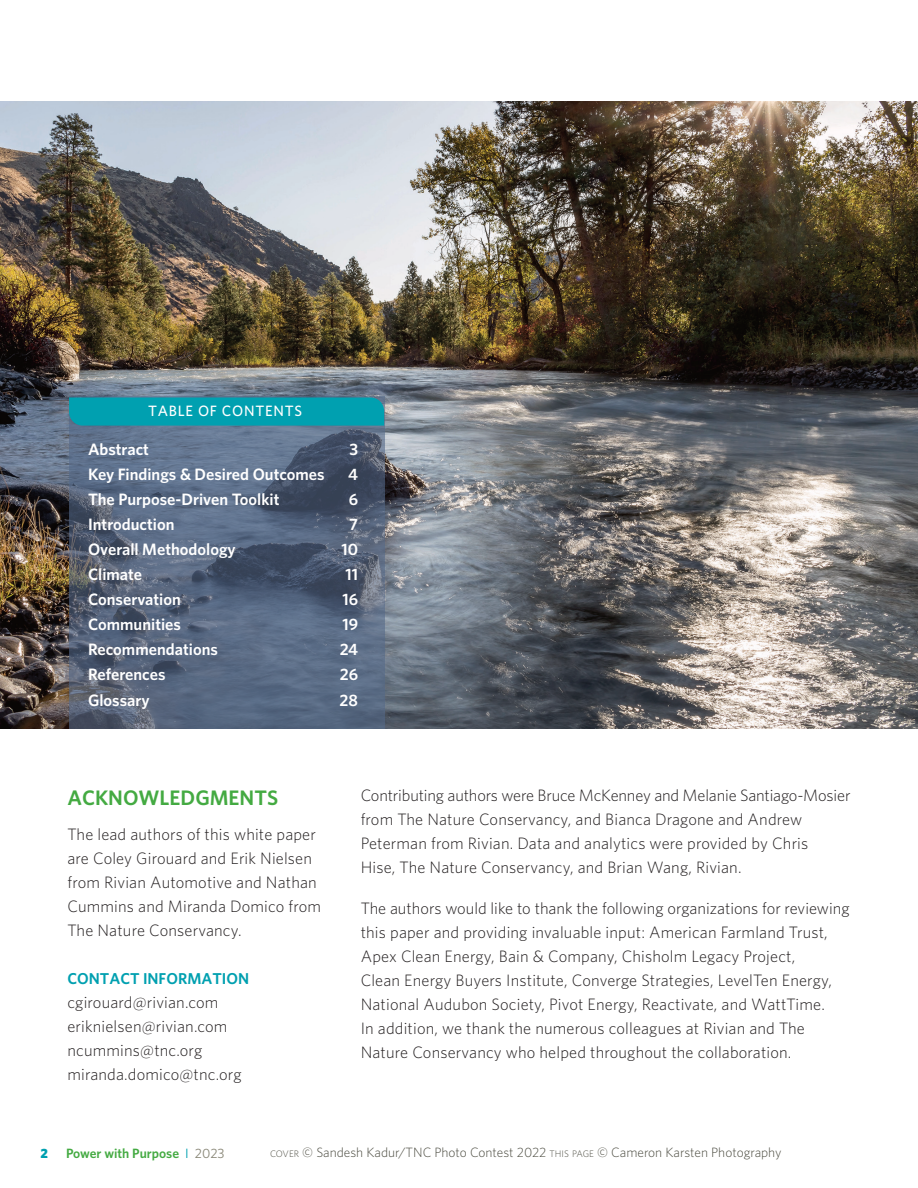
<style>
.page{position:relative;width:918px;height:1188px;background:#fff}
.page>*{position:absolute;margin:0;border:0;box-sizing:border-box;transform-origin:0 0}
.t1{font:600 21px "Whitney";color:#44aa42}
.t2{font:300 16.5px/24px "Whitney";letter-spacing:.01em;color:#231f20}
.t3{font:600 16.5px "Whitney";color:#fff}
.t4{font:600 15.75px "Whitney";color:#00a0b0}
.t5{font:500 15px "Whitney";letter-spacing:.05em;color:#fff}
.t6{font:300 13.5px "Whitney";color:#4b4b40}
.t7{font:600 13.5px "Whitney";color:#44aa42}
.t8{font:900 13.5px "Whitney";color:#00a0b0}
.s1{font-weight:400;color:#00a0b0}
.s2{font-weight:400;color:#878575}
.s3{font-size:9.45px}
</style>
<div class="page">
<img style="left:0;top:101px;width:918px;height:628px">
<svg style="left:69px;top:397px;width:316px;height:332px;background:#56657d"></svg>
<div style="left:69px;top:398px;width:315px;height:28px;background:#00a0b0"></div>
<p class="t5" style="left:148px;top:401px;width:156px">TABLE OF CONTENTS</p>
<p class="t3" style="left:88px;top:438px;width:62px">Abstract</p>
<p class="t3" style="left:349px;top:438px;width:10px">3</p>
<p class="t3" style="left:88px;top:463px;width:238px">Key Findings &amp; Desired Outcomes</p>
<p class="t3" style="left:348px;top:463px;width:11px">4</p>
<p class="t3" style="left:88px;top:488px;width:193px">The Purpose-Driven Toolkit</p>
<p class="t3" style="left:349px;top:488px;width:11px">6</p>
<p class="t3" style="left:88px;top:513px;width:88px">Introduction</p>
<p class="t3" style="left:349px;top:513px;width:10px">7</p>
<p class="t3" style="left:88px;top:539px;width:149px">Overall Methodology</p>
<p class="t3" style="left:341px;top:539px;width:18px">10</p>
<p class="t3" style="left:88px;top:564px;width:56px">Climate</p>
<p class="t3" style="left:345px;top:564px;width:14px">11</p>
<p class="t3" style="left:88px;top:589px;width:94px">Conservation</p>
<p class="t3" style="left:342px;top:589px;width:17px">16</p>
<p class="t3" style="left:88px;top:614px;width:94px">Communities</p>
<p class="t3" style="left:342px;top:614px;width:17px">19</p>
<p class="t3" style="left:88px;top:639px;width:131px">Recommendations</p>
<p class="t3" style="left:340px;top:639px;width:20px">24</p>
<p class="t3" style="left:88px;top:664px;width:79px">References</p>
<p class="t3" style="left:340px;top:664px;width:20px">26</p>
<p class="t3" style="left:88px;top:689px;width:63px">Glossary</p>
<p class="t3" style="left:340px;top:689px;width:20px">28</p>
<p class="t1" style="left:68px;top:784px;width:212px">ACKNOWLEDGMENTS</p>
<p class="t2" style="left:68px;top:821px;width:255px">The lead authors of this white paper are Coley Girouard and Erik Nielsen from Rivian Automotive and Nathan<br>Cummins and Miranda Domico from<br>The Nature Conservancy.</p>
<p class="t4" style="left:68px;top:968px;width:183px">CONTACT INFORMATION</p>
<p class="t2" style="left:68px;top:989px;width:176px">cgirouard@rivian.com eriknielsen@rivian.com ncummins@tnc.org miranda.domico@tnc.org</p>
<p class="t2" style="left:361px;top:782px;width:491px">Contributing authors were Bruce McKenney and Melanie Santiago-Mosier from The Nature Conservancy, and Bianca Dragone and Andrew Peterman from Rivian. Data and analytics were provided by Chris<br>Hise, The Nature Conservancy, and Brian Wang, Rivian.</p>
<p class="t2" style="left:361px;top:895px;width:490px">The authors would like to thank the following organizations for reviewing this paper and providing invaluable input: American Farmland Trust, Apex Clean Energy, Bain &amp; Company, Chisholm Legacy Project,<br>Clean Energy Buyers Institute, Converge Strategies, LevelTen Energy, National Audubon Society, Pivot Energy, Reactivate, and WattTime.<br>In addition, we thank the numerous colleagues at Rivian and The Nature Conservancy who helped throughout the collaboration.</p>
<p class="t8" style="left:40px;top:1144px;width:9px">2</p>
<p class="t7" style="left:66px;top:1144px;width:160px">Power with Purpose <span class="s1">I</span> <span class="s2">2023</span></p>
<p class="t6" style="left:270px;top:1144px;width:513px"><span class="s3">COVER</span> © Sandesh Kadur/TNC Photo Contest 2022 <span class="s3">THIS PAGE</span> © Cameron Karsten Photography</p>
</div>
